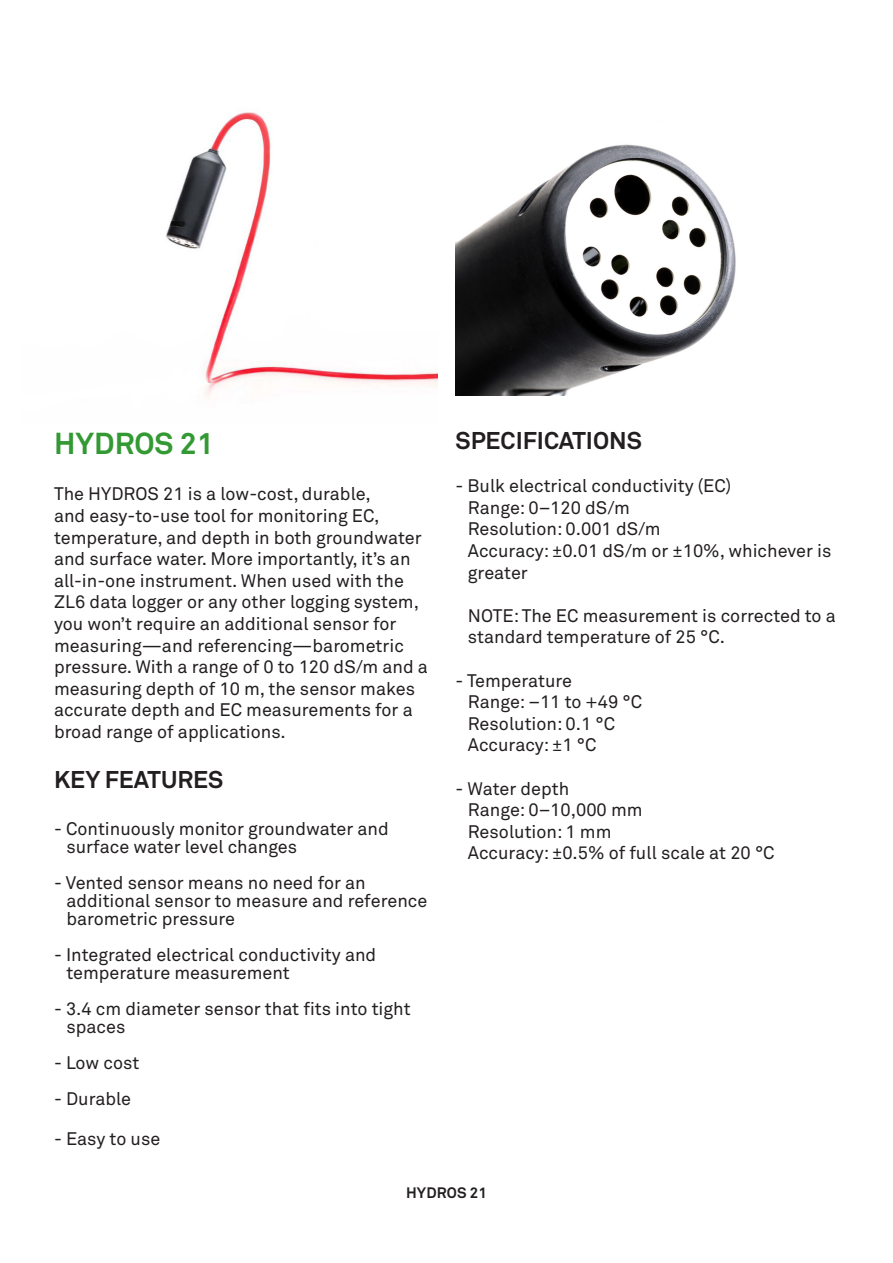
<style>
.page{position:relative;width:893px;height:1263px;background:#fff}
.page>*{position:absolute;margin:0;border:0;box-sizing:border-box;transform-origin:0 0}
.Green_title{font:700 30px "Akkurat Pro";color:#393}
.Specification_title{font:700 24px "Akkurat Pro";color:#231f20}
.Paragraph_Style_1{font:18px/21.6px "Akkurat Pro";color:#231f20}
.body_copy{font:18px "Akkurat Pro";color:#231f20}
.t1{font:700 15px "Akkurat Pro";letter-spacing:.01em;color:#231f20}
</style>
<div class="page">
<img style="left:166px;top:112px;width:271px;height:284px">
<img style="left:455px;top:144px;width:281px;height:252px">
<p class="Green_title" style="left:54px;top:424px;width:162px">HYDROS 21</p>
<p class="Paragraph_Style_1" style="left:54px;top:483px;width:375px">The HYDROS 21 is a low-cost, durable,<br>and easy-to-use tool for monitoring EC, temperature, and depth in both groundwater and surface water. More importantly, it’s an all-in-one instrument. When used with the ZL6 data logger or any other logging system, you won’t require an additional sensor for measuring—and referencing—barometric pressure. With a range of 0 to 120 dS/m and a measuring depth of 10 m, the sensor makes accurate depth and EC measurements for a broad range of applications.</p>
<p class="Specification_title" style="left:54px;top:765px;width:171px">KEY FEATURES</p>
<p class="Paragraph_Style_1" style="left:54px;top:818px;width:336px">- Continuously monitor groundwater and</p>
<p class="Paragraph_Style_1" style="left:66px;top:836px;width:232px">surface water level changes</p>
<p class="Paragraph_Style_1" style="left:54px;top:872px;width:313px">- Vented sensor means no need for an</p>
<p class="Paragraph_Style_1" style="left:66px;top:890px;width:362px">additional sensor to measure and reference</p>
<p class="Paragraph_Style_1" style="left:66px;top:908px;width:170px">barometric pressure</p>
<p class="Paragraph_Style_1" style="left:54px;top:944px;width:324px">- Integrated electrical conductivity and</p>
<p class="Paragraph_Style_1" style="left:66px;top:962px;width:225px">temperature measurement</p>
<p class="Paragraph_Style_1" style="left:54px;top:998px;width:358px">- 3.4 cm diameter sensor that fits into tight</p>
<p class="Paragraph_Style_1" style="left:66px;top:1016px;width:61px">spaces</p>
<p class="Paragraph_Style_1" style="left:54px;top:1052px;width:87px">- Low cost</p>
<p class="Paragraph_Style_1" style="left:54px;top:1088px;width:79px">- Durable</p>
<p class="Paragraph_Style_1" style="left:54px;top:1128px;width:108px">- Easy to use</p>
<p class="Specification_title" style="left:455px;top:426px;width:188px">SPECIFICATIONS</p>
<p class="body_copy" style="left:455px;top:475px;width:277px">- Bulk electrical conductivity (EC)</p>
<p class="body_copy" style="left:468px;top:497px;width:163px">Range: 0−120 dS/m</p>
<p class="body_copy" style="left:468px;top:518px;width:194px">Resolution: 0.001 dS/m</p>
<p class="body_copy" style="left:468px;top:540px;width:365px">Accuracy: ±0.01 dS/m or ±10%, whichever is</p>
<p class="body_copy" style="left:468px;top:562px;width:61px">greater</p>
<p class="body_copy" style="left:468px;top:605px;width:369px">NOTE: The EC measurement is corrected to a</p>
<p class="body_copy" style="left:468px;top:626px;width:259px">standard temperature of 25 °C.</p>
<p class="body_copy" style="left:455px;top:670px;width:118px">- Temperature</p>
<p class="body_copy" style="left:468px;top:691px;width:176px">Range: −11 to +49 °C</p>
<p class="body_copy" style="left:468px;top:713px;width:149px">Resolution: 0.1 °C</p>
<p class="body_copy" style="left:468px;top:734px;width:130px">Accuracy: ±1 °C</p>
<p class="body_copy" style="left:455px;top:778px;width:115px">- Water depth</p>
<p class="body_copy" style="left:468px;top:799px;width:176px">Range: 0−10,000 mm</p>
<p class="body_copy" style="left:468px;top:821px;width:145px">Resolution: 1 mm</p>
<p class="body_copy" style="left:468px;top:842px;width:308px">Accuracy: ±0.5% of full scale at 20 °C</p>
<p class="t1" style="left:406px;top:1184px;width:82px">HYDROS 21</p>
</div>
